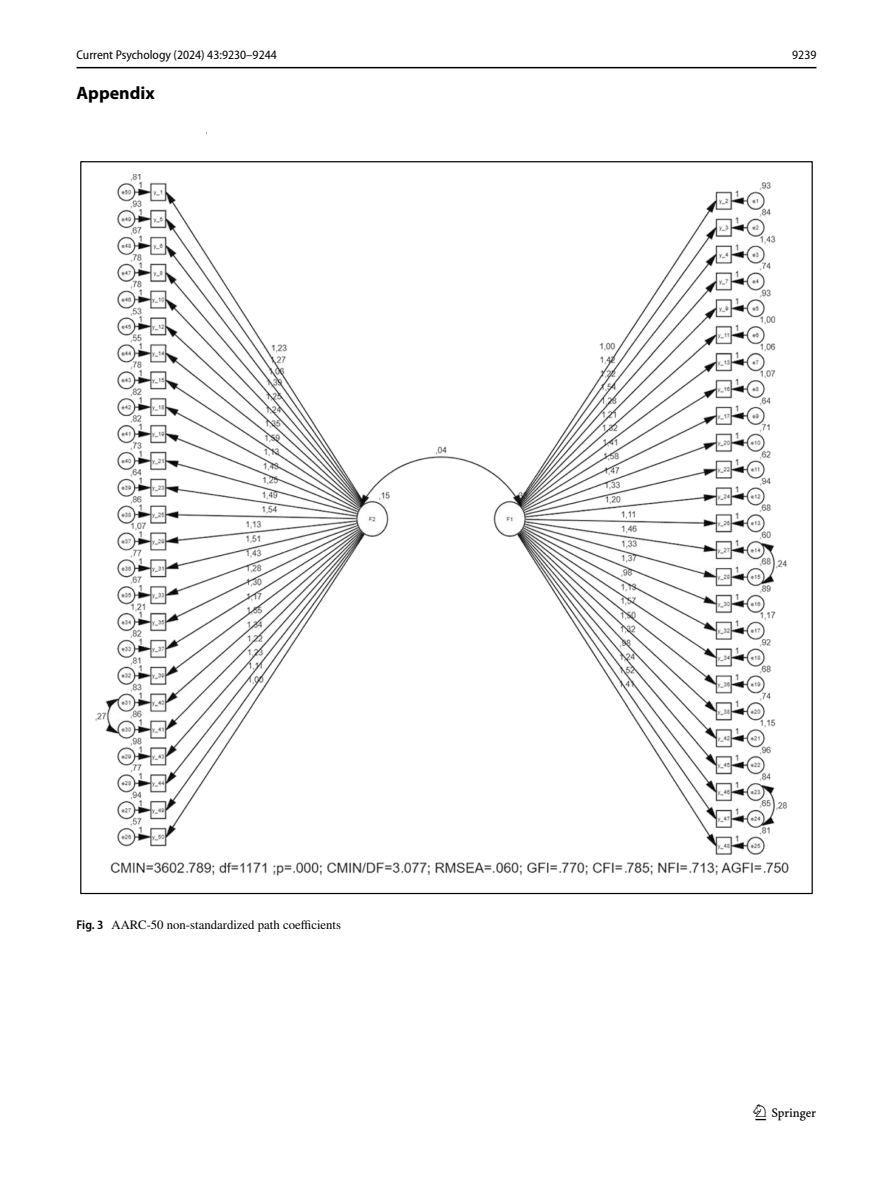
<style>
.page{position:relative;width:893px;height:1187px;background:#fff}
.page>*{position:absolute;margin:0;border:0;box-sizing:border-box;transform-origin:0 0}
.t1{font:22.5px "Springnew Regular 2";color:#000}
.t2{font:700 18px "Myriad Pro";color:#000}
.t3{font:12.75px "STIX";color:#000}
.t4{font:semi-condensed 12.75px "Myriad Pro";color:#000}
.s1{font-family:"Myriad Pro";font-weight:600;font-stretch:semi-condensed}
</style>
<div class="page">
<hr style="left:77px;top:67px;width:739px;height:1px;background:#000">
<img style="left:96px;top:174px;width:692px;height:700px">
<p class="t4" style="left:77px;top:48px;width:202px">Current Psychology (2024) 43:9230–9244</p>
<p class="t4" style="left:792px;top:48px;width:26px">9239</p>
<h2 class="t2" style="left:77px;top:81px;width:80px">Appendix</h2>
<p class="t3" style="left:77px;top:916px;width:266px"><span class="s1">Fig. 3</span> AARC-50 non-standardized path coefficients</p>
<h1 class="t1" style="left:755px;top:1104px;width:62px">1 3</h1>
</div>
